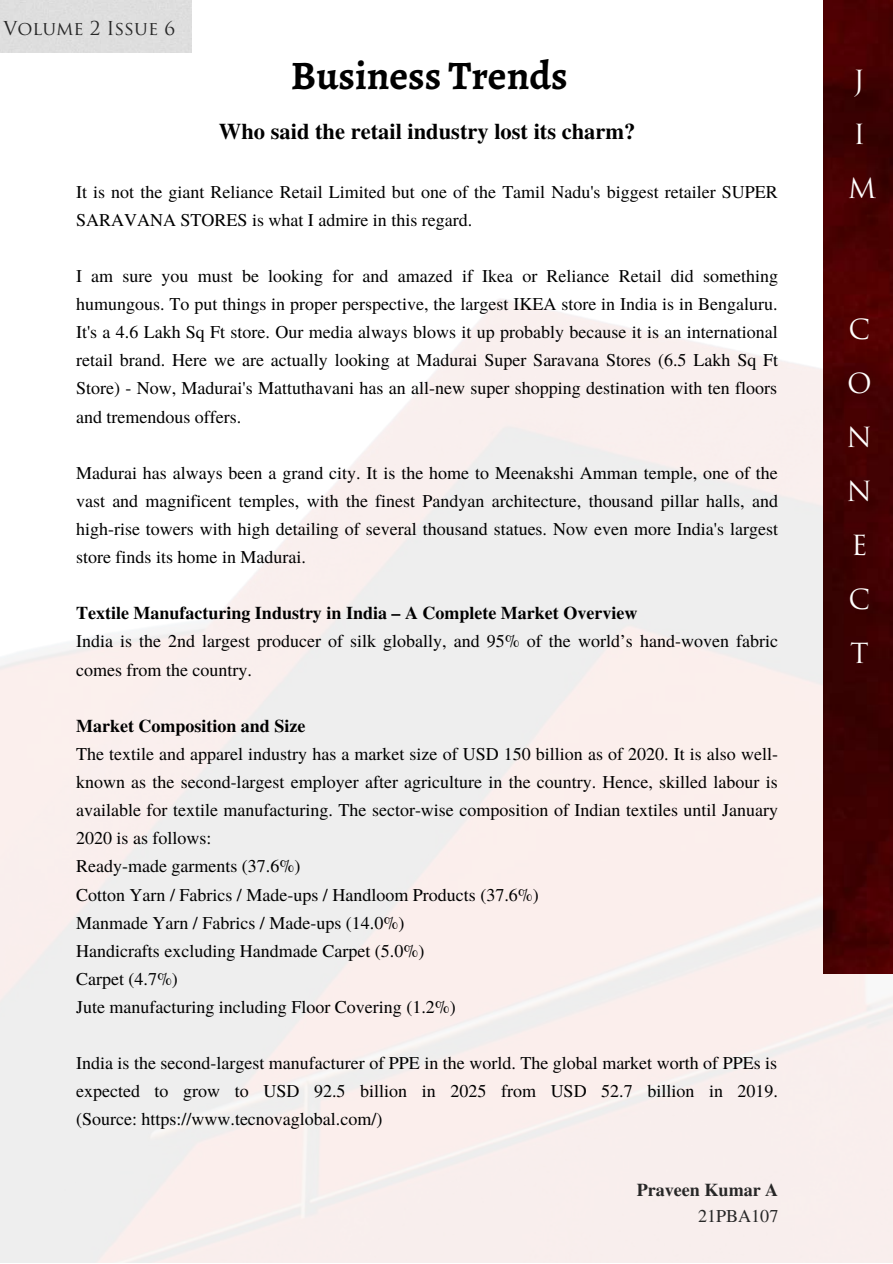
<style>
.page{position:relative;width:893px;height:1264px;background:#fff}
.page>*{position:absolute;margin:0;border:0;box-sizing:border-box;transform-origin:0 0}
.t1{font:700 40.5px "Alegreya";color:#000}
.t2{font:27px/54px "Trajan Pro";color:#fffffe}
.t3{font:700 22.5px "Te X Gyre Termes";color:#000}
.t4{font:18.75px "Trajan Pro";color:#272727}
.t5{font:18px/28px "Te X Gyre Termes";color:#000}
.t6{font:700 18px "Te X Gyre Termes";color:#000}
.t7{font:700 18px "Te X Gyre Termes";color:#272727}
.t8{font:18px "Te X Gyre Termes";color:#272727}
</style>
<div class="page">
<img style="left:0;top:299px;width:892px;height:963px">
<img style="left:823px;top:0;width:69px;height:973px">
<p class="t4" style="left:3px;top:21px;width:173px">Volume 2 Issue 6</p>
<h1 class="t1" style="left:291px;top:48px;width:278px">Business Trends</h1>
<h2 class="t2" style="left:847px;top:57px;width:30px">J<br>I<br>M</h2>
<p class="t3" style="left:219px;top:114px;width:418px">Who said the retail industry lost its charm?</p>
<p class="t5" style="left:76px;top:177px;width:703px">It is not the giant Reliance Retail Limited but one of the Tamil Nadu's biggest retailer SUPER<br>SARAVANA STORES is what I admire in this regard.</p>
<p class="t5" style="left:76px;top:261px;width:703px;text-align:justify">I am sure you must be looking for and amazed if Ikea or Reliance Retail did something humungous. To put things in proper perspective, the largest IKEA store in India is in Bengaluru.<br>It's a 4.6 Lakh Sq Ft store. Our media always blows it up probably because it is an international retail brand. Here we are actually looking at Madurai Super Saravana Stores (6.5 Lakh Sq Ft Store) - Now, Madurai's Mattuthavani has an all-new super shopping destination with ten floors and tremendous offers.</p>
<h2 class="t2" style="left:846px;top:305px;width:27px">C<br>O<br>N<br>N<br>E<br>C<br>T</h2>
<p class="t5" style="left:76px;top:458px;width:703px;text-align:justify">Madurai has always been a grand city. It is the home to Meenakshi Amman temple, one of the vast and magnificent temples, with the finest Pandyan architecture, thousand pillar halls, and high-rise towers with high detailing of several thousand statues. Now even more India's largest store finds its home in Madurai.</p>
<p class="t6" style="left:76px;top:599px;width:563px">Textile Manufacturing Industry in India – A Complete Market Overview</p>
<p class="t5" style="left:76px;top:626px;width:703px">India is the 2nd largest producer of silk globally, and 95% of the world’s hand-woven fabric comes from the country.</p>
<p class="t6" style="left:76px;top:711px;width:231px">Market Composition and Size</p>
<p class="t5" style="left:76px;top:739px;width:703px">The textile and apparel industry has a market size of USD 150 billion as of 2020. It is also well&shy;known as the second-largest employer after agriculture in the country. Hence, skilled labour is available for textile manufacturing. The sector-wise composition of Indian textiles until January 2020 is as follows:<br>Ready-made garments (37.6%)<br>Cotton Yarn / Fabrics / Made-ups / Handloom Products (37.6%)<br>Manmade Yarn / Fabrics / Made-ups (14.0%)<br>Handicrafts excluding Handmade Carpet (5.0%)<br>Carpet (4.7%)<br>Jute manufacturing including Floor Covering (1.2%)</p>
<p class="t5" style="left:76px;top:1048px;width:703px;text-align:justify">India is the second-largest manufacturer of PPE in the world. The global market worth of PPEs is expected to grow to USD 92.5 billion in 2025 from USD 52.7 billion in 2019. (Source: https://www.tecnovaglobal.com/)</p>
<p class="t7" style="left:636px;top:1175px;width:143px">Praveen Kumar A</p>
<p class="t8" style="left:698px;top:1202px;width:82px">21PBA107</p>
</div>
